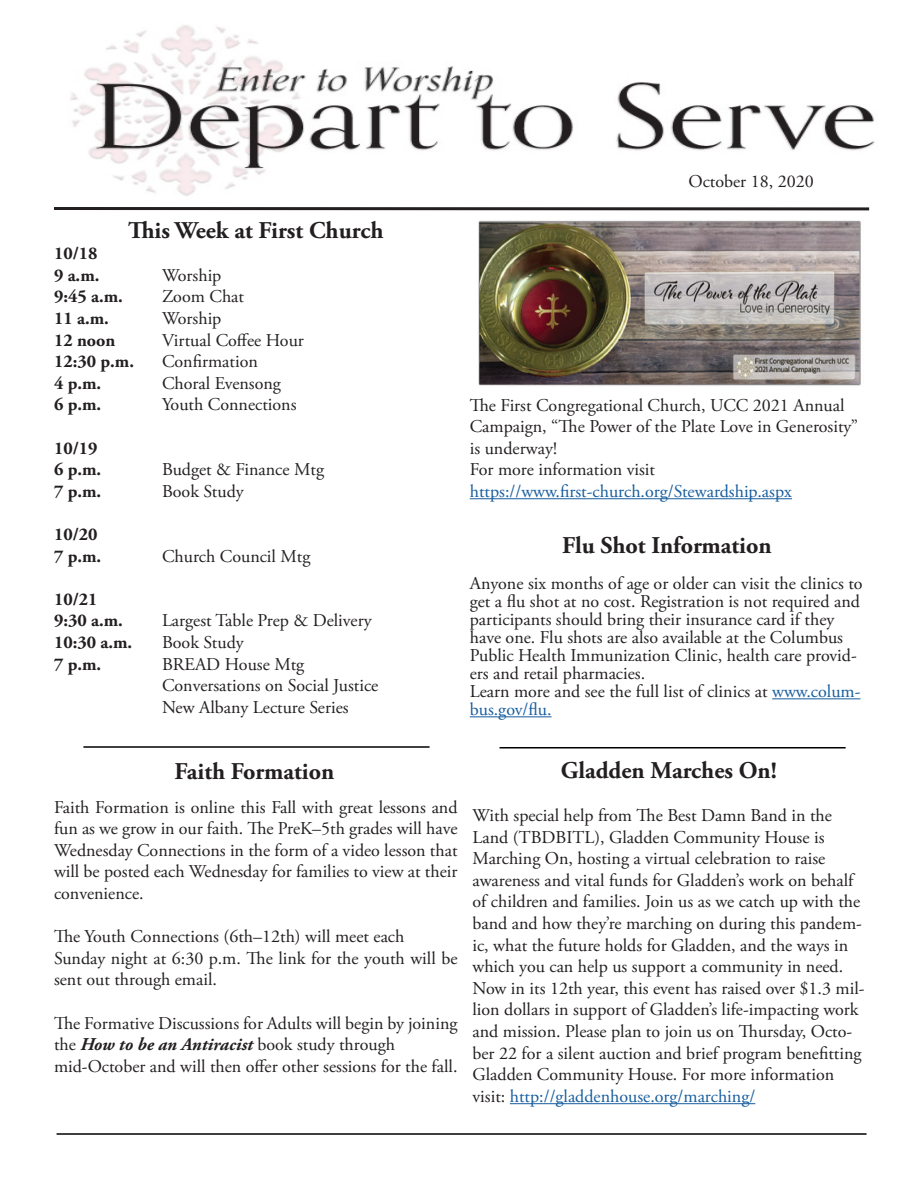
<style>
.page{position:relative;width:918px;height:1188px;background:#fff}
.page>*{position:absolute;margin:0;border:0;box-sizing:border-box;transform-origin:0 0}
.t1{font:700 24px "Adobe Garamond Pro";color:#231f20}
.t2{font:18px/21.6px "Adobe Garamond Pro";color:#231f20}
.t3{font:700 18px "Adobe Garamond Pro";color:#231f20}
.t4{font:18px "Adobe Garamond Pro";color:#175d9e}
.s1{color:#175d9e}
.s2{font-weight:700;font-style:italic}
</style>
<div class="page">
<img style="left:70px;top:25px;width:805px;height:185px">
<hr style="left:54px;top:207px;width:815px;height:3px;background:#231f20">
<img style="left:478px;top:220px;width:383px;height:166px">
<hr style="left:57px;top:1133px;width:810px;height:2px;background:#000">
<hr style="left:83px;top:746px;width:347px;height:2px;background:#000">
<hr style="left:470px;top:498px;width:322px;height:1px;background:#175d9e">
<hr style="left:500px;top:747px;width:346px;height:1px;background:#000">
<hr style="left:510px;top:1103px;width:245px;height:1px;background:#175d9e">
<hr style="left:772px;top:698px;width:88px;height:1px;background:#175d9e">
<hr style="left:470px;top:716px;width:82px;height:1px;background:#175d9e">
<p class="t1" style="left:128px;top:216px;width:257px">This Week at First Church</p>
<p class="t3" style="left:54px;top:243px;width:45px">10/18</p>
<p class="t3" style="left:54px;top:265px;width:47px">9 a.m.</p>
<p class="t2" style="left:162px;top:265px;width:61px">Worship</p>
<p class="t3" style="left:54px;top:286px;width:70px">9:45 a.m.</p>
<p class="t2" style="left:162px;top:286px;width:84px">Zoom Chat</p>
<p class="t3" style="left:54px;top:308px;width:56px">11 a.m.</p>
<p class="t2" style="left:162px;top:308px;width:61px">Worship</p>
<p class="t3" style="left:54px;top:329px;width:63px">12 noon</p>
<p class="t2" style="left:162px;top:330px;width:143px">Virtual Coffee Hour</p>
<p class="t3" style="left:54px;top:351px;width:82px">12:30 p.m.</p>
<p class="t2" style="left:162px;top:351px;width:97px">Confirmation</p>
<p class="t3" style="left:54px;top:373px;width:49px">4 p.m.</p>
<p class="t2" style="left:162px;top:373px;width:120px">Choral Evensong</p>
<p class="t3" style="left:54px;top:394px;width:49px">6 p.m.</p>
<p class="t2" style="left:162px;top:394px;width:136px">Youth Connections</p>
<p class="t3" style="left:54px;top:437px;width:45px">10/19</p>
<p class="t3" style="left:54px;top:459px;width:49px">6 p.m.</p>
<p class="t2" style="left:162px;top:459px;width:164px">Budget &amp; Finance Mtg</p>
<p class="t3" style="left:54px;top:481px;width:49px">7 p.m.</p>
<p class="t2" style="left:162px;top:481px;width:83px">Book Study</p>
<p class="t3" style="left:54px;top:524px;width:45px">10/20</p>
<p class="t3" style="left:54px;top:545px;width:49px">7 p.m.</p>
<p class="t2" style="left:162px;top:546px;width:150px">Church Council Mtg</p>
<p class="t3" style="left:54px;top:589px;width:45px">10/21</p>
<p class="t3" style="left:54px;top:610px;width:70px">9:30 a.m.</p>
<p class="t2" style="left:162px;top:610px;width:211px">Largest Table Prep &amp; Delivery</p>
<p class="t3" style="left:54px;top:632px;width:80px">10:30 a.m.</p>
<p class="t2" style="left:162px;top:632px;width:83px">Book Study</p>
<p class="t3" style="left:54px;top:653px;width:49px">7 p.m.</p>
<p class="t2" style="left:162px;top:654px;width:144px">BREAD House Mtg</p>
<p class="t2" style="left:162px;top:675px;width:218px">Conversations on Social Justice</p>
<p class="t2" style="left:162px;top:697px;width:188px">New Albany Lecture Series</p>
<p class="t2" style="left:688px;top:171px;width:127px">October 18, 2020</p>
<p class="t2" style="left:470px;top:395px;width:390px">The First Congregational Church, UCC 2021 Annual<br>Campaign, “The Power of the Plate Love in Generosity” is underway!</p>
<p class="t2" style="left:470px;top:459px;width:187px">For more information visit</p>
<p class="t4" style="left:470px;top:480px;width:324px">https://www.first-church.org/Stewardship.aspx</p>
<p class="t1" style="left:562px;top:531px;width:211px">Flu Shot Information</p>
<p class="t2" style="left:470px;top:575px;width:394px;line-height:18px">Anyone six months of age or older can visit the clinics to get a flu shot at no cost. Registration is not required and participants should bring their insurance card if they have one. Flu shots are also available at the Columbus Public Health Immunization Clinic, health care provid&shy;ers and retail pharmacies.</p>
<p class="t2" style="left:470px;top:683px;width:392px;line-height:18px">Learn more and see the full list of clinics at <span class="s1">www.colum&shy;bus.gov/flu.</span></p>
<p class="t1" style="left:174px;top:758px;width:161px">Faith Formation</p>
<p class="t1" style="left:561px;top:756px;width:217px">Gladden Marches On!</p>
<p class="t2" style="left:472px;top:805px;width:394px">With special help from The Best Damn Band in the Land (TBDBITL), Gladden Community House is Marching On, hosting a virtual celebration to raise awareness and vital funds for Gladden’s work on behalf of children and families. Join us as we catch up with the band and how they’re marching on during this pandem&shy;ic, what the future holds for Gladden, and the ways in which you can help us support a community in need.<br>Now in its 12th year, this event has raised over $1.3 mil&shy;lion dollars in support of Gladden’s life-impacting work and mission. Please plan to join us on Thursday, Octo&shy;ber 22 for a silent auction and brief program benefitting Gladden Community House. For more information visit: <span class="s1">http://gladdenhouse.org/marching/</span></p>
<p class="t2" style="left:54px;top:797px;width:405px;text-align:justify">Faith Formation is online this Fall with great lessons and fun as we grow in our faith. The PreK–5th grades will have Wednesday Connections in the form of a video lesson that will be posted each Wednesday for families to view at their convenience.</p>
<p class="t2" style="left:54px;top:926px;width:352px">The Youth Connections (6th–12th) will meet each</p>
<p class="t2" style="left:54px;top:948px;width:405px">Sunday night at 6:30 p.m. The link for the youth will be sent out through email.</p>
<p class="t2" style="left:54px;top:1013px;width:405px">The Formative Discussions for Adults will begin by joining the <span class="s2">How to be an Antiracist</span> book study through</p>
<p class="t2" style="left:54px;top:1056px;width:405px">mid-October and will then offer other sessions for the fall.</p>
</div>
